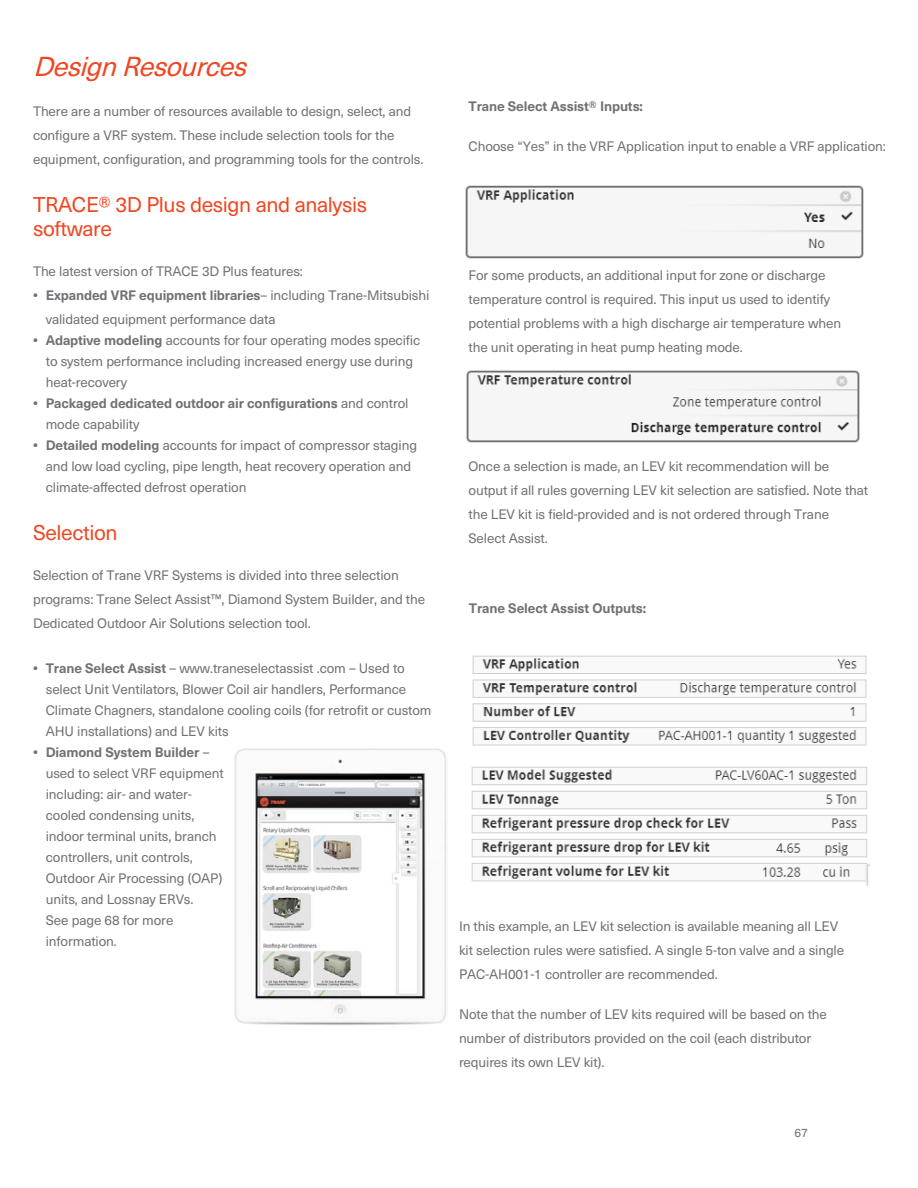
<style>
.page{position:relative;width:918px;height:1188px;background:#fff}
.page>*{position:absolute;margin:0;border:0;box-sizing:border-box;transform-origin:0 0}
.Red_Section_Head{font:italic 27px "Neue Haas Unica W1 G";color:#ef4722}
.Red_Body_Head{font:21px/24px "Neue Haas Unica W1 G";letter-spacing:-.02em;color:#ef4722}
.BodyCopy{font:13.5px/21px "Neue Haas Unica W1 G";letter-spacing:-.01em;color:#717074}
.BodyCopy-2{font:700 13.5px/21px "Neue Haas Unica W1 G";letter-spacing:-.01em;color:#717074}
.t1{font:12px "Neue Haas Unica W1 G";color:#717074}
.s1{font-weight:700}
.s2{font-weight:400}
</style>
<div class="page">
<img style="left:234px;top:748px;width:212px;height:277px">
<img style="left:465px;top:185px;width:399px;height:74px">
<img style="left:466px;top:370px;width:394px;height:73px">
<img style="left:472px;top:655px;width:395px;height:91px">
<img style="left:471px;top:766px;width:398px;height:120px">
<p class="Red_Section_Head" style="left:33px;top:46px;width:224px">DesignResources</p>
<p class="BodyCopy" style="left:33px;top:98px;width:392px;line-height:24px">There are a number of resources available to design, select, and configure a VRF system. These include selection tools for the equipment, configuration, and programming tools for the controls.</p>
<p class="Red_Body_Head" style="left:33px;top:191px;width:336px">TRACE® 3D Plus design and analysis software</p>
<p class="BodyCopy" style="left:33px;top:260px;width:271px">The latest version of TRACE 3D Plus features:</p>
<p class="BodyCopy" style="left:46px;top:283px;width:385px;line-height:24px;text-indent:-13px"><span class="s1">• Expanded VRF equipment libraries</span>– including Trane-Mitsubishi validated equipment performance data</p>
<p class="BodyCopy" style="left:46px;top:329px;width:376px;text-indent:-13px"><span class="s1">• Adaptive modeling</span> accounts for four operating modes specific to system performance including increased energy use during heat-recovery</p>
<p class="BodyCopy-2" style="left:46px;top:392px;width:364px;text-indent:-13px">• Packaged dedicated outdoor air configurations <span class="s2">and control mode capability</span></p>
<p class="BodyCopy" style="left:46px;top:434px;width:373px;text-indent:-13px"><span class="s1">• Detailed modeling</span> accounts for impact of compressor staging and low load cycling, pipe length, heat recovery operation and climate-affected defrost operation</p>
<p class="Red_Body_Head" style="left:33px;top:520px;width:86px">Selection</p>
<p class="BodyCopy" style="left:33px;top:563px;width:394px;line-height:24px">Selection of Trane VRF Systems is divided into three selection programs: Trane Select Assist™, Diamond System Builder, and the<br>Dedicated Outdoor Air Solutions selection tool.</p>
<p class="BodyCopy" style="left:46px;top:657px;width:387px;text-indent:-13px"><span class="s1">• Trane Select Assist</span> – www.traneselectassist .com – Used to select Unit Ventilators, Blower Coil air handlers, Performance Climate Chagners, standalone cooling coils (for retrofit or custom AHU installations) and LEV kits</p>
<p class="BodyCopy" style="left:46px;top:741px;width:179px;text-indent:-13px"><span class="s1">• Diamond System Builder</span> – used to select VRF equipment including: air- and water&shy;cooled condensing units, indoor terminal units, branch controllers, unit controls,<br>Outdoor Air Processing (OAP) units, and Lossnay ERVs.<br>See page 68 for more information.</p>
<p class="BodyCopy-2" style="left:469px;top:95px;width:176px">Trane Select Assist® Inputs:</p>
<p class="BodyCopy" style="left:469px;top:135px;width:419px">Choose “Yes” in the VRF Application input to enable a VRF application:</p>
<p class="BodyCopy" style="left:469px;top:263px;width:374px;line-height:24px">For some products, an additional input for zone or discharge temperature control is required. This input us used to identify potential problems with a high discharge air temperature when the unit operating in heat pump heating mode.</p>
<p class="BodyCopy" style="left:469px;top:454px;width:401px;line-height:24px">Once a selection is made, an LEV kit recommendation will be output if all rules governing LEV kit selection are satisfied. Note that the LEV kit is field-provided and is not ordered through Trane Select Assist.</p>
<p class="BodyCopy-2" style="left:469px;top:597px;width:179px">Trane Select Assist Outputs:</p>
<p class="BodyCopy" style="left:459px;top:913px;width:387px;line-height:24px">In this example, an LEV kit selection is available meaning all LEV kit selection rules were satisfied. A single 5-ton valve and a single<br>PAC-AH001-1 controller are recommended.</p>
<p class="BodyCopy" style="left:459px;top:1001px;width:370px;line-height:24px">Note that the number of LEV kits required will be based on the number of distributors provided on the coil (each distributor requires its own LEV kit).</p>
<p class="t1" style="left:794px;top:1124px;width:15px">67</p>
</div>
